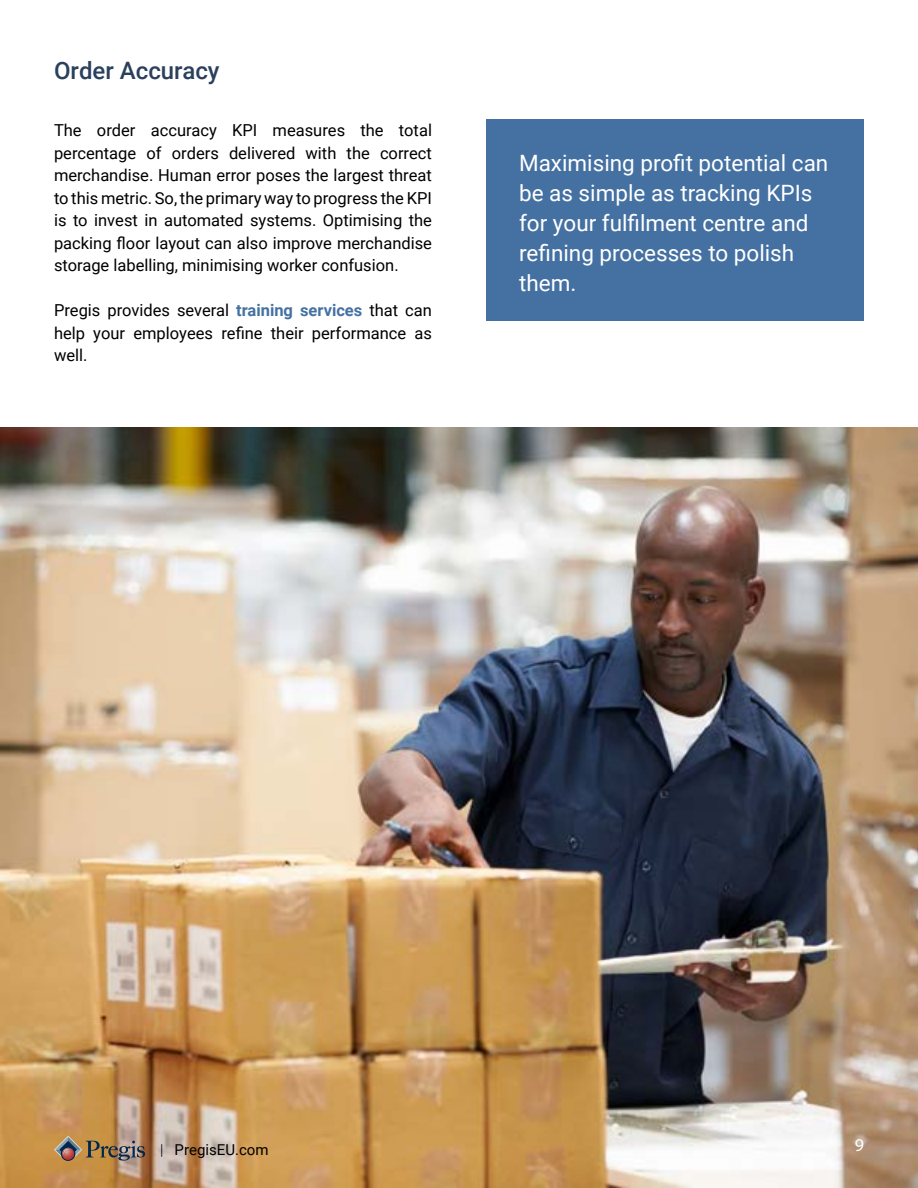
<style>
.page{position:relative;width:918px;height:1188px;background:#fff}
.page>*{position:absolute;margin:0;border:0;box-sizing:border-box;transform-origin:0 0}
.t1{font:500 24px "Roboto";color:#2b405d}
.t2{font:22.5px/30px "Roboto";color:#fff}
.t3{font:18px "Myriad Pro";color:#fff}
.t4{font:16.5px/22.5px "Roboto";color:#000;text-align:justify}
.t5{font:15px "Roboto";color:#000}
.s1{font-weight:700;color:#4571a2}
.s2{font-weight:300}
</style>
<div class="page">
<img style="left:0;top:428px;width:918px;height:760px">
<div style="left:486px;top:119px;width:378px;height:202px;background:#4571a2"></div>
<svg style="left:54px;top:1136px;width:91px;height:25px;background:#9b7e5f"></svg>
<h1 class="t1" style="left:54px;top:54px;width:167px">Order Accuracy</h1>
<p class="t4" style="left:54px;top:118px;width:380px">The order accuracy KPI measures the total percentage of orders delivered with the correct merchandise. Human error poses the largest threat to this metric. So, the primary way to progress the KPI is to invest in automated systems. Optimising the packing floor layout can also improve merchandise storage labelling, minimising worker confusion.</p>
<p class="t4" style="left:54px;top:298px;width:380px">Pregis provides several <span class="s1">training services</span> that can help your employees refine their performance as well.</p>
<h2 class="t2" style="left:519px;top:148px;width:311px">Maximising profit potential can be as simple as tracking KPIs for your fulfilment centre and refining processes to polish them.</h2>
<p class="t5" style="left:160px;top:1140px;width:110px"><span class="s2">|</span> PregisEU.com</p>
<p class="t3" style="left:855px;top:1134px;width:11px">9</p>
</div>
